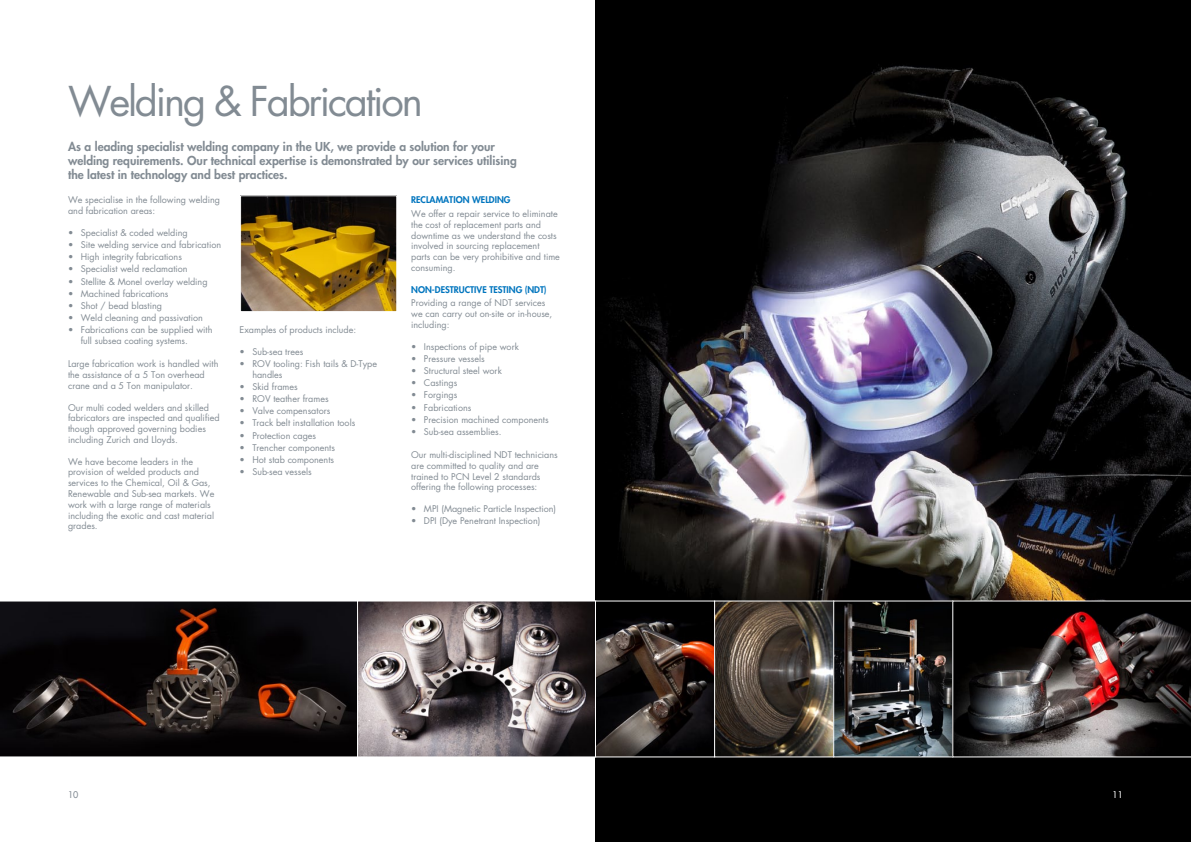
<style>
.page{position:relative;width:1191px;height:842px;background:#fff}
.page>*{position:absolute;margin:0;border:0;box-sizing:border-box;transform-origin:0 0}
.t1{font:40px "Futura";letter-spacing:-.055em;color:#828b93}
.t2{font:800 12px/14.4px "Futura";color:#828b93}
.t3{font:9px/10.8px "Futura";color:#828b93}
.t4{font:800 9px "Futura";color:#0075be}
.t5{font:9px "Futura";color:#828b93}
.t6{font:9px "Futura";color:#fff}
</style>
<div class="page">
<img style="left:595px;top:0;width:596px;height:842px">
<svg style="left:0;top:601px;width:357px;height:156px;background:#1a1312"></svg>
<img style="left:359px;top:603px;width:235px;height:152px">
<div style="left:357px;top:601px;width:239px;height:156px;border:1px solid #fff"></div>
<svg style="left:597px;top:603px;width:116px;height:152px;background:#2c221e"></svg>
<div style="left:595px;top:601px;width:120px;height:156px;border:1px solid #fff"></div>
<svg style="left:716px;top:603px;width:116px;height:152px;background:#4e453b"></svg>
<div style="left:714px;top:601px;width:120px;height:156px;border:1px solid #fff"></div>
<img style="left:835px;top:603px;width:116px;height:152px">
<div style="left:833px;top:601px;width:120px;height:156px;border:1px solid #fff"></div>
<img style="left:952px;top:601px;width:239px;height:156px">
<img style="left:242px;top:198px;width:153px;height:112px">
<div style="left:240px;top:196px;width:157px;height:116px;border:1px solid #fff"></div>
<h1 class="t1" style="left:68px;top:74px;width:356px">Welding &amp; Fabrication</h1>
<h2 class="t2" style="left:68px;top:139px;width:450px">As a leading specialist welding company in the UK, we provide a solution for your welding requirements. Our technical expertise is demonstrated by our services utilising the latest in technology and best practices.</h2>
<p class="t3" style="left:68px;top:195px;width:153px">We specialise in the following welding and fabrication areas:</p>
<p class="t3" style="left:68px;top:227px;width:121px">• Specialist &amp; coded welding</p>
<p class="t3" style="left:68px;top:239px;width:155px">• Site welding service and fabrication</p>
<p class="t3" style="left:68px;top:251px;width:115px">• High integrity fabrications</p>
<p class="t3" style="left:68px;top:264px;width:121px">• Specialist weld reclamation</p>
<p class="t3" style="left:68px;top:276px;width:141px">• Stellite &amp; Monel overlay welding</p>
<p class="t3" style="left:68px;top:288px;width:102px">• Machined fabrications</p>
<p class="t3" style="left:68px;top:300px;width:95px">• Shot / bead blasting</p>
<p class="t3" style="left:68px;top:312px;width:136px">• Weld cleaning and passivation</p>
<p class="t3" style="left:81px;top:325px;width:133px;text-indent:-13px">• Fabrications can be supplied with full subsea coating systems.</p>
<p class="t3" style="left:68px;top:358px;width:152px">Large fabrication work is handled with the assistance of a 5 Ton overhead crane and a 5 Ton manipulator.</p>
<p class="t3" style="left:68px;top:402px;width:153px">Our multi coded welders and skilled fabricators are inspected and qualified though approved governing bodies including Zurich and Lloyds.</p>
<p class="t3" style="left:68px;top:456px;width:148px">We have become leaders in the provision of welded products and services to the Chemical, Oil &amp; Gas,<br>Renewable and Sub-sea markets. We work with a large range of materials including the exotic and cast material grades.</p>
<p class="t4" style="left:411px;top:194px;width:101px">RECLAMATION WELDING</p>
<p class="t3" style="left:411px;top:208px;width:150px">We offer a repair service to eliminate the cost of replacement parts and downtime as we understand the costs involved in sourcing replacement parts can be very prohibitive and time consuming.</p>
<p class="t4" style="left:411px;top:283px;width:137px">NON-DESTRUCTIVE TESTING (NDT)</p>
<p class="t3" style="left:411px;top:297px;width:143px">Providing a range of NDT services we can carry out on-site or in-house, including:</p>
<p class="t3" style="left:411px;top:341px;width:109px">• Inspections of pipe work</p>
<p class="t3" style="left:411px;top:353px;width:75px">• Pressure vessels</p>
<p class="t3" style="left:411px;top:365px;width:92px">• Structural steel work</p>
<p class="t3" style="left:411px;top:377px;width:48px">• Castings</p>
<p class="t3" style="left:411px;top:389px;width:48px">• Forgings</p>
<p class="t3" style="left:411px;top:402px;width:62px">• Fabrications</p>
<p class="t3" style="left:411px;top:414px;width:139px">• Precision machined components</p>
<p class="t3" style="left:411px;top:426px;width:92px">• Sub-sea assemblies.</p>
<p class="t3" style="left:411px;top:449px;width:148px">Our multi-disciplined NDT technicians are committed to quality and are trained to PCN Level 2 standards offering the following processes:</p>
<p class="t3" style="left:411px;top:503px;width:146px">• MPI (Magnetic Particle Inspection)</p>
<p class="t3" style="left:411px;top:515px;width:131px">• DPI (Dye Penetrant Inspection)</p>
<p class="t3" style="left:240px;top:324px;width:118px">Examples of products include:</p>
<p class="t3" style="left:240px;top:346px;width:65px">• Sub-sea trees</p>
<p class="t3" style="left:252px;top:358px;width:126px;text-indent:-13px">• ROV tooling: Fish tails &amp; D-Type handles</p>
<p class="t3" style="left:240px;top:381px;width:60px">• Skid frames</p>
<p class="t3" style="left:240px;top:393px;width:91px">• ROV teather frames</p>
<p class="t3" style="left:240px;top:405px;width:92px">• Valve compensators</p>
<p class="t3" style="left:240px;top:418px;width:117px">• Track belt installation tools</p>
<p class="t3" style="left:240px;top:430px;width:78px">• Protection cages</p>
<p class="t3" style="left:240px;top:442px;width:97px">• Trencher components</p>
<p class="t3" style="left:240px;top:454px;width:96px">• Hot stab components</p>
<p class="t3" style="left:240px;top:466px;width:74px">• Sub-sea vessels</p>
<p class="t5" style="left:68px;top:789px;width:12px">10</p>
<p class="t6" style="left:1112px;top:789px;width:12px">11</p>
</div>
